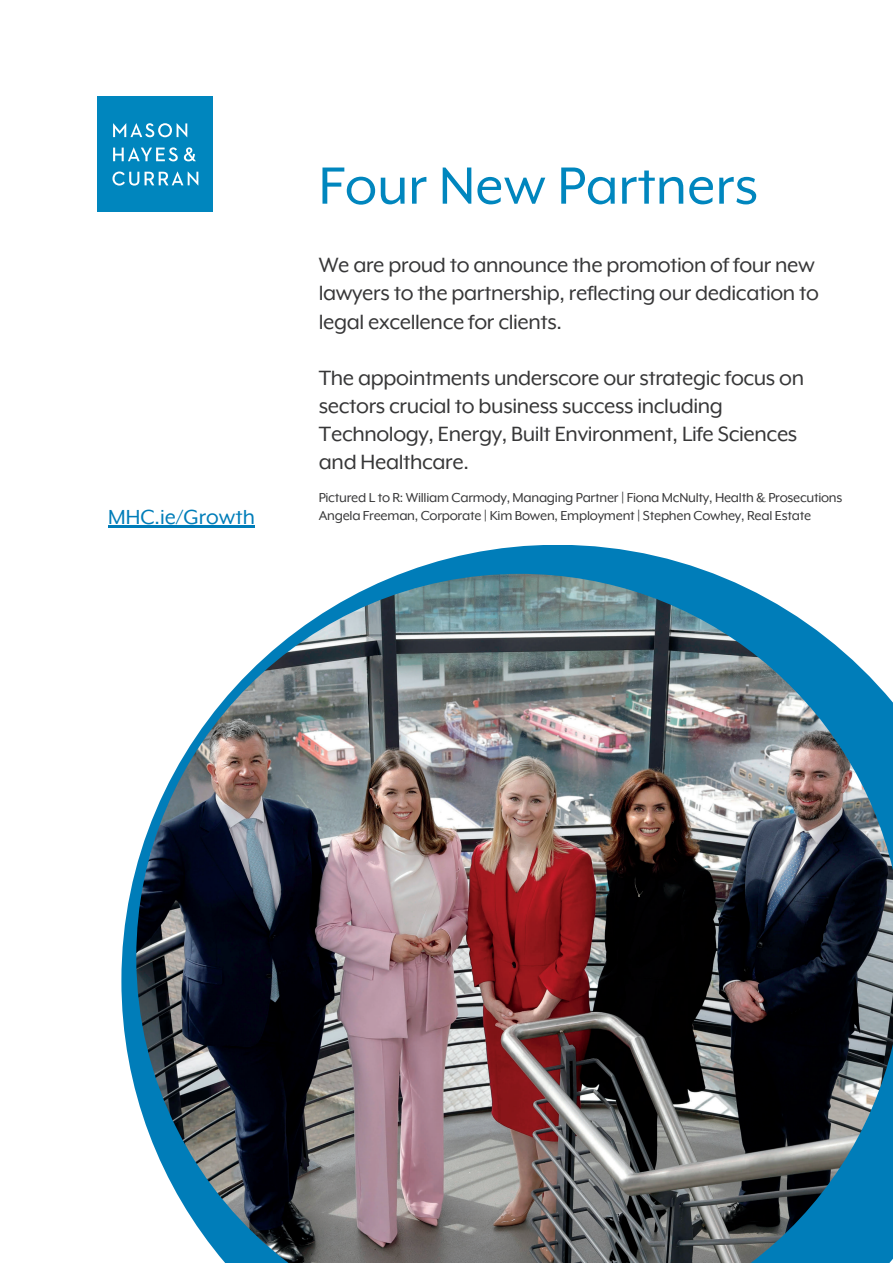
<style>
.page{position:relative;width:893px;height:1263px;background:#fff}
.page>*{position:absolute;margin:0;border:0;box-sizing:border-box;transform-origin:0 0}
.t1{font:60.3px "Mr Eaves XL Mod OT";color:#0086be}
.t2{font:24px/28px "Mr Eaves XL Mod OT";letter-spacing:-.015em;color:#373738}
.t3{font:23.7px "Mr Eaves XL Mod OT";color:#007db9}
.t4{font:15px "Mr Eaves XL Mod OT";letter-spacing:-.015em;color:#373738}
</style>
<div class="page">
<div style="left:98px;top:97px;width:115px;height:115px;background:#0086be"></div>
<svg style="left:112px;top:123px;width:86px;height:63px"></svg>
<svg style="left:121px;top:545px;width:594px;height:548px"></svg>
<img style="left:136px;top:574px;width:757px;height:689px">
<hr style="left:108px;top:526px;width:147px;height:2px;background:#007db9">
<p class="t1" style="left:319px;top:153px;width:441px">Four New Partners</p>
<p class="t2" style="left:319px;top:251px;width:502px">We are proud to announce the promotion of four new lawyers to the partnership, reflecting our dedication to legal excellence for clients.</p>
<p class="t2" style="left:319px;top:364px;width:487px">The appointments underscore our strategic focus on sectors crucial to business success including Technology, Energy, Built Environment, Life Sciences and Healthcare.</p>
<p class="t4" style="left:319px;top:489px;width:525px">Pictured L to R: William Carmody, Managing Partner | Fiona McNulty, Health &amp; Prosecutions</p>
<p class="t3" style="left:108px;top:503px;width:148px">MHC.ie/Growth</p>
<p class="t4" style="left:319px;top:507px;width:494px">Angela Freeman, Corporate | Kim Bowen, Employment | Stephen Cowhey, Real Estate</p>
</div>
